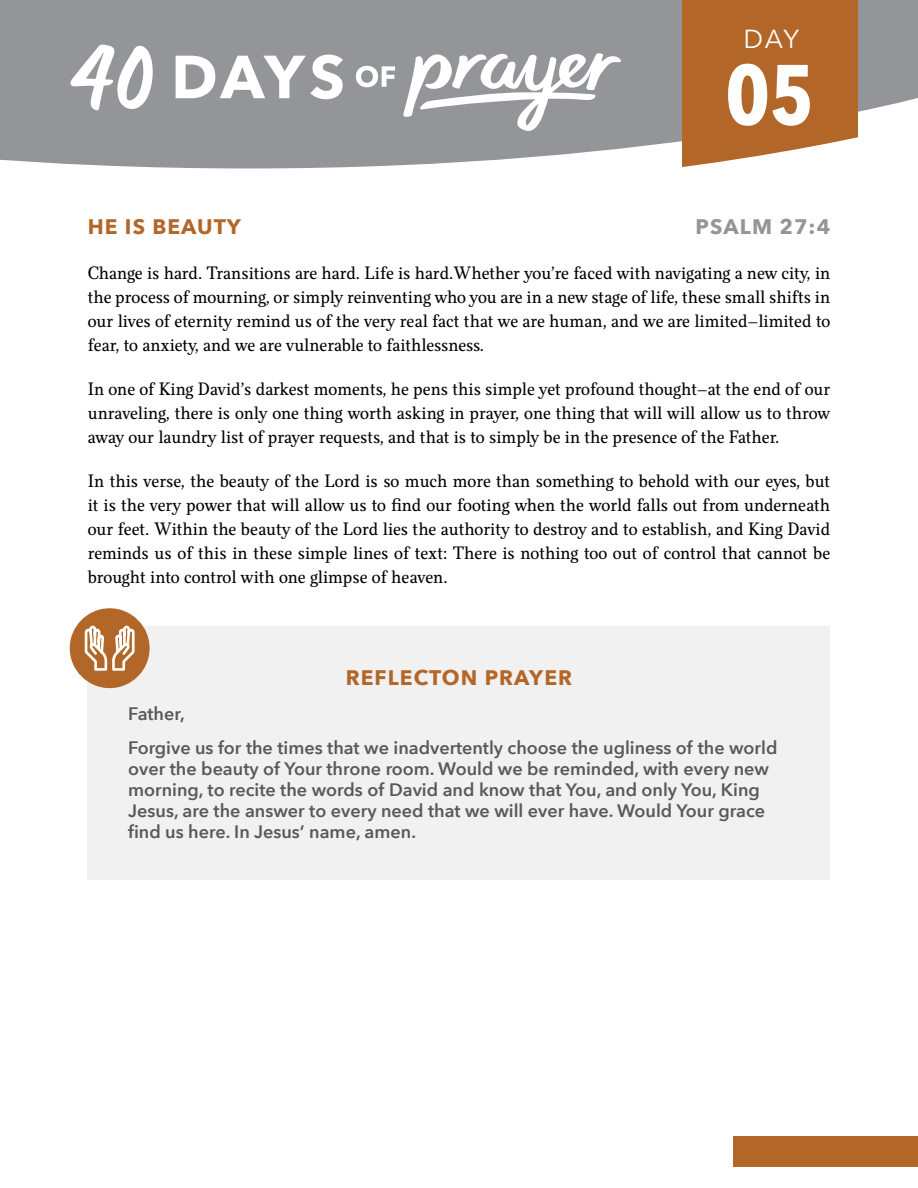
<style>
.page{position:relative;width:918px;height:1188px;background:#fff}
.page>*{position:absolute;margin:0;border:0;box-sizing:border-box;transform-origin:0 0}
.t1{font:700 84.3px "Avenir Next Condensed";color:#fff}
.t2{font:26.1px "Avenir Next";color:#fff}
.t3{font:700 21px "Avenir Next";letter-spacing:.05em;color:#b26729}
.t4{font:700 21px "Avenir Next";letter-spacing:.05em;color:#939598}
.t5{font:18px/24px "Felice";color:#000;text-align:justify}
.t6{font:600 18px/21px "Avenir Next";color:#58595b}
</style>
<div class="page">
<div style="left:733px;top:1136px;width:185px;height:31px;background:#b26729"></div>
<div style="left:88px;top:626px;width:742px;height:254px;background:#f1f1f2"></div>
<svg style="left:0;top:0;width:918px;height:168px;background:#9c9ea0"></svg>
<svg style="left:682px;top:0;width:175px;height:168px;background:#b8733a"></svg>
<svg style="left:176px;top:55px;width:167px;height:44px"></svg>
<svg style="left:356px;top:66px;width:39px;height:21px"></svg>
<svg style="left:403px;top:53px;width:218px;height:79px"></svg>
<svg style="left:70px;top:45px;width:89px;height:65px"></svg>
<div style="left:70px;top:608px;width:80px;height:80px;background:#b26729;border-radius:50%"></div>
<svg style="left:83px;top:608px;width:53px;height:63px"></svg>
<h2 class="t2" style="left:744px;top:22px;width:57px">DAY</h2>
<h1 class="t1" style="left:726px;top:40px;width:90px">05</h1>
<p class="t3" style="left:88px;top:213px;width:155px">HE IS BEAUTY</p>
<p class="t4" style="left:696px;top:213px;width:136px">PSALM 27:4</p>
<p class="t5" style="left:88px;top:261px;width:744px">Change is hard. Transitions are hard. Life is hard.Whether you’re faced with navigating a new city, in the process of mourning, or simply reinventing who you are in a new stage of life, these small shifts in our lives of eternity remind us of the very real fact that we are human, and we are limited—limited to fear, to anxiety, and we are vulnerable to faithlessness.</p>
<p class="t5" style="left:88px;top:377px;width:744px">In one of King David’s darkest moments, he pens this simple yet profound thought—at the end of our unraveling, there is only one thing worth asking in prayer, one thing that will will allow us to throw away our laundry list of prayer requests, and that is to simply be in the presence of the Father.</p>
<p class="t5" style="left:88px;top:469px;width:744px">In this verse, the beauty of the Lord is so much more than something to behold with our eyes, but it is the very power that will allow us to find our footing when the world falls out from underneath our feet. Within the beauty of the Lord lies the authority to destroy and to establish, and King David reminds us of this in these simple lines of text: There is nothing too out of control that cannot be brought into control with one glimpse of heaven.</p>
<p class="t3" style="left:346px;top:664px;width:228px">REFLECTON PRAYER</p>
<p class="t6" style="left:128px;top:697px;width:651px;line-height:34.5px">Father,<br>Forgive us for the times that we inadvertently choose the ugliness of the world</p>
<p class="t6" style="left:128px;top:759px;width:642px">over the beauty of Your throne room. Would we be reminded, with every new morning, to recite the words of David and know that You, and only You, King Jesus, are the answer to every need that we will ever have. Would Your grace find us here. In Jesus’ name, amen.</p>
</div>
